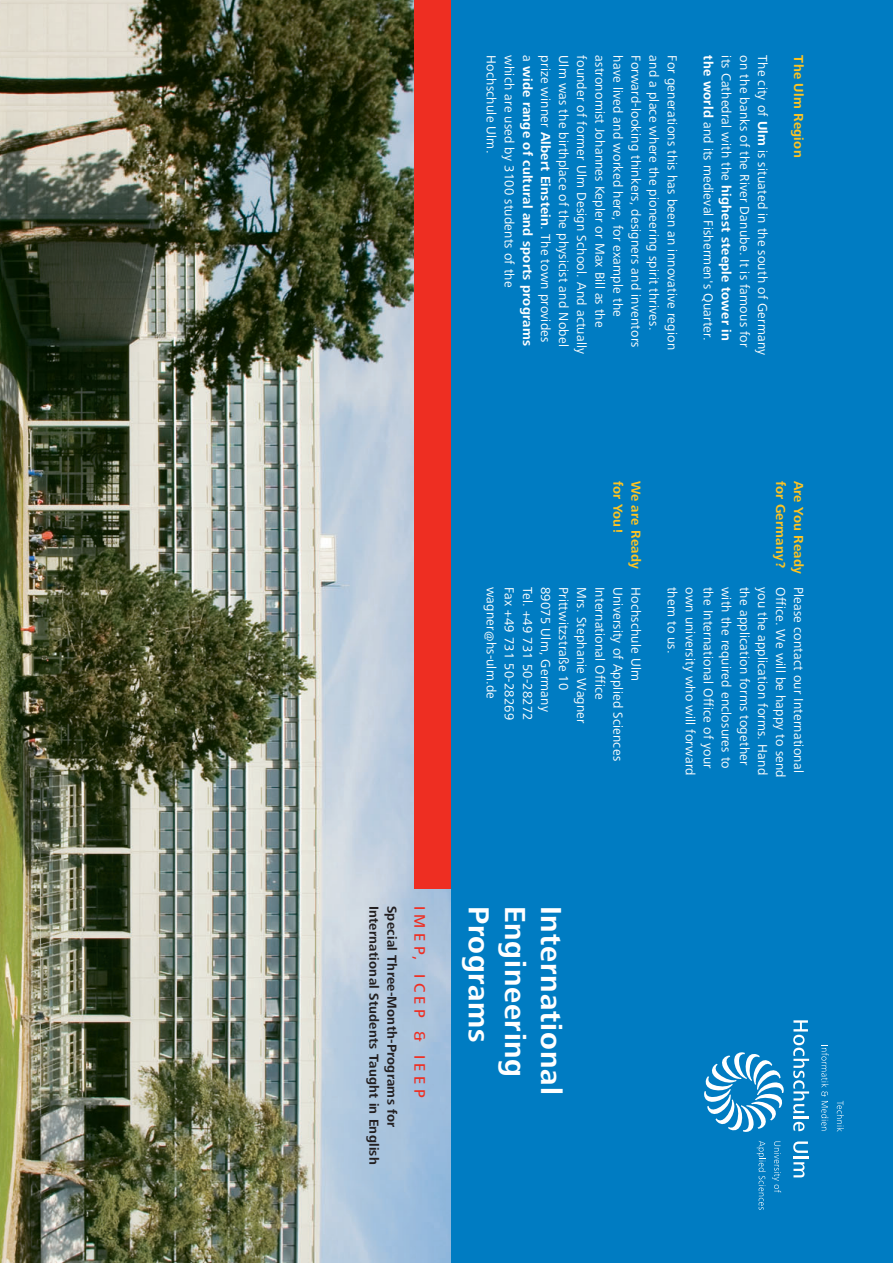
<style>
.page{position:relative;width:893px;height:1263px;background:#fff}
.page>*{position:absolute;margin:0;border:0;box-sizing:border-box;transform-origin:0 0}
.t1{font:700 30px "Frutiger Next LT";letter-spacing:.025em;color:#fff}
.t2{font:500 15.75px "Frutiger Next LT";letter-spacing:.28em;color:#ee2e22}
.t3{font:13.5px "Frutiger Next LT";letter-spacing:.015em;color:#fff}
.t4{font:700 13.5px "Frutiger Next LT";letter-spacing:.015em;color:#fff}
.t5{font:700 13.5px "Frutiger Next LT";letter-spacing:.02em;color:#231f20}
.t6{font:700 13.5px "Frutiger Next LT";letter-spacing:.015em;color:#fec422}
.s1{font-weight:700}
.s2{font-weight:400}
</style>
<div class="page">
<div style="left:0;top:0;width:892px;height:1263px;background:#007cc2"></div>
<img style="left:0;top:0;width:451px;height:1263px">
<svg style="left:793px;top:1020px;width:16px;height:111px"></svg>
<svg style="left:793px;top:1142px;width:16px;height:35px"></svg>
<svg style="left:821px;top:1048px;width:7px;height:83px"></svg>
<svg style="left:836px;top:1101px;width:7px;height:31px"></svg>
<svg style="left:756px;top:1141px;width:9px;height:69px"></svg>
<svg style="left:772px;top:1141px;width:9px;height:52px"></svg>
<svg style="left:704px;top:1052px;width:79px;height:80px"></svg>
<div style="left:414px;top:0;width:37px;height:889px;background:#ee2e22"></div>
<p class="t3" style="left:496px;top:55px;width:99px;rotate:90deg">Hochschule Ulm.</p>
<p class="t3" style="left:514px;top:55px;width:234px;rotate:90deg">which are used by 3100 students of the</p>
<p class="t3" style="left:551px;top:55px;width:288px;rotate:90deg">prize winner <span class="s1">Albert Einstein</span>. The town provides</p>
<p class="t3" style="left:569px;top:55px;width:293px;rotate:90deg">Ulm was the birthplace of the physicist and Nobel</p>
<p class="t3" style="left:587px;top:55px;width:300px;rotate:90deg">founder of former Ulm Design School. And actually</p>
<p class="t3" style="left:605px;top:55px;width:274px;rotate:90deg">astronomist Johannes Kepler or Max Bill as the</p>
<p class="t3" style="left:623px;top:55px;width:263px;rotate:90deg">have lived and worked here, for example the</p>
<p class="t3" style="left:641px;top:55px;width:294px;rotate:90deg">Forward-looking thinkers, designers and inventors</p>
<p class="t3" style="left:659px;top:55px;width:277px;rotate:90deg">and a place where the pioneering spirit thrives.</p>
<p class="t3" style="left:677px;top:55px;width:296px;rotate:90deg">For generations this has been an innovative region</p>
<p class="t4" style="left:532px;top:55px;width:292px;rotate:90deg"><span class="s2">a</span> wide range of cultural and sports programs</p>
<p class="t3" style="left:767px;top:55px;width:301px;rotate:90deg">The city of <span class="s1">Ulm</span> is situated in the south of Germany</p>
<p class="t3" style="left:713px;top:55px;width:287px;rotate:90deg"><span class="s1">the world</span> and its medieval Fishermen's Quarter.</p>
<p class="t4" style="left:731px;top:55px;width:287px;rotate:90deg"><span class="s2">its Cathedral with the</span> highest steeple tower in</p>
<p class="t3" style="left:749px;top:55px;width:294px;rotate:90deg">on the banks of the River Danube. It is famous for</p>
<p class="t6" style="left:804px;top:55px;width:104px;rotate:90deg">The Ulm Region</p>
<p class="t6" style="left:804px;top:481px;width:95px;rotate:90deg">Are You Ready</p>
<p class="t6" style="left:623px;top:481px;width:54px;rotate:90deg">for You!</p>
<p class="t6" style="left:641px;top:481px;width:90px;rotate:90deg">We are Ready</p>
<p class="t6" style="left:785px;top:481px;width:89px;rotate:90deg">for Germany?</p>
<p class="t3" style="left:496px;top:587px;width:114px;rotate:90deg">wagner@hs-ulm.de</p>
<p class="t3" style="left:514px;top:587px;width:135px;rotate:90deg">Fax +49 731 50-28269</p>
<p class="t3" style="left:532px;top:587px;width:135px;rotate:90deg">Tel. +49 731 50-28272</p>
<p class="t3" style="left:551px;top:587px;width:126px;rotate:90deg">89075 Ulm, Germany</p>
<p class="t3" style="left:569px;top:587px;width:105px;rotate:90deg">Prittwitzstraße 10</p>
<p class="t3" style="left:587px;top:587px;width:138px;rotate:90deg">Mrs. Stephanie Wagner</p>
<p class="t3" style="left:605px;top:587px;width:115px;rotate:90deg">International Office</p>
<p class="t3" style="left:623px;top:587px;width:175px;rotate:90deg">University of Applied Sciences</p>
<p class="t3" style="left:641px;top:587px;width:95px;rotate:90deg">Hochschule Ulm</p>
<p class="t3" style="left:677px;top:587px;width:68px;rotate:90deg">them to us.</p>
<p class="t3" style="left:695px;top:587px;width:190px;rotate:90deg">own university who will forward</p>
<p class="t3" style="left:713px;top:587px;width:183px;rotate:90deg">the International Office of your</p>
<p class="t3" style="left:731px;top:587px;width:183px;rotate:90deg">with the required enclosures to</p>
<p class="t3" style="left:749px;top:587px;width:180px;rotate:90deg">the application forms together</p>
<p class="t3" style="left:767px;top:587px;width:190px;rotate:90deg">you the application forms. Hand</p>
<p class="t3" style="left:785px;top:587px;width:192px;rotate:90deg">Office. We will be happy to send</p>
<p class="t3" style="left:804px;top:587px;width:187px;rotate:90deg">Please contact our International</p>
<p class="t5" style="left:379px;top:906px;width:260px;rotate:90deg">International Students Taught in English</p>
<p class="t5" style="left:397px;top:906px;width:223px;rotate:90deg">Special Three-Month-Programs for</p>
<p class="t2" style="left:426px;top:906px;width:193px;rotate:90deg">IMEP, ICEP &amp; IEEP</p>
<h1 class="t1" style="left:490px;top:906px;width:138px;rotate:90deg">Programs</h1>
<h1 class="t1" style="left:526px;top:906px;width:173px;rotate:90deg">Engineering</h1>
<h1 class="t1" style="left:562px;top:906px;width:190px;rotate:90deg">International</h1>
</div>
